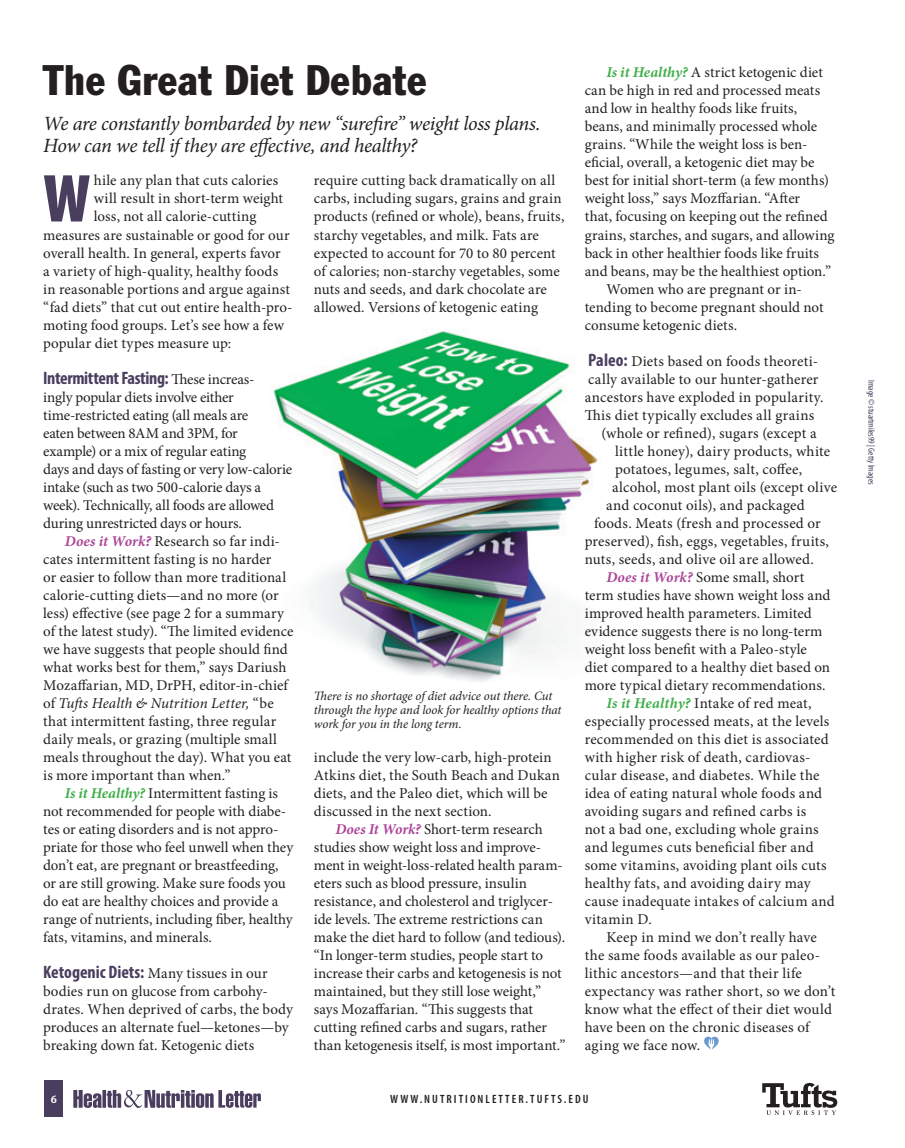
<style>
.page{position:relative;width:905px;height:1148px;background:#fff}
.page>*{position:absolute;margin:0;border:0;box-sizing:border-box;transform-origin:0 0}
.dropcap{font:900 condensed 68.4px "Myriad Pro";color:#4a3e5f}
.Head{font:condensed 42px "Franklin Gothic Std";letter-spacing:.015em;color:#231f20}
.deck{font:italic 20.25px/22.5px "Minion Pro";letter-spacing:-.02em;color:#231f20}
.Subhead{font:700 condensed 18px "Myriad Pro";letter-spacing:-.02em;color:#4a3e5f}
.Body_run-in_black_in{font:15px/18px "Minion Pro";letter-spacing:.005em;color:#231f20}
.Subhead-2{font:15px/18px "Minion Pro";letter-spacing:.005em;color:#231f20}
.dropcap-2{font:15px "Minion Pro";letter-spacing:.005em;color:#231f20}
.Body{font:15px/18px "Minion Pro";letter-spacing:.01em;color:#231f20}
.t1{font:italic 12.75px/14.2px "Minion Pro";letter-spacing:-.01em;color:#231f20}
.t2{font:600 condensed 12px "Myriad Pro";letter-spacing:.17em;color:#231f20}
.t3{font:600 condensed 11.4px "Myriad Pro";color:#fff;scale:1.31 1}
.creditline{font:condensed 9px "Myriad Pro";letter-spacing:-.005em;color:#4a3e5f}
.s1{font-family:"Minion Pro";font-weight:400;font-stretch:normal;font-size:15px;color:#231f20}
.s2{font-weight:700;font-style:italic;color:#ac469a}
.s3{font-style:italic}
.s4{font-weight:700;font-style:italic;color:#40ae49}
.s5{font-family:"Myriad Pro";font-weight:700;font-stretch:condensed;font-size:18px;color:#4a3e5f}
</style>
<div class="page">
<div style="left:44px;top:1080px;width:19px;height:37px;background:#4a3e5f"></div>
<svg style="left:73px;top:1090px;width:188px;height:17px"></svg>
<svg style="left:762px;top:1083px;width:75px;height:32px"></svg>
<img style="left:273px;top:329px;width:325px;height:353px">
<svg style="left:704px;top:1036px;width:14px;height:13px"></svg>
<p class="Head" style="left:43px;top:55px;width:385px">The Great Diet Debate</p>
<p class="deck" style="left:43px;top:112px;width:499px">We are constantly bombarded by new “surefire” weight loss plans.<br>How can we tell if they are effective, and healthy?</p>
<p class="dropcap" style="left:43px;top:155px;width:49px">W</p>
<p class="dropcap-2" style="left:94px;top:171px;width:186px">hile any plan that cuts calories</p>
<p class="Subhead-2" style="left:314px;top:172px;width:252px">require cutting back dramatically on all carbs, including sugars, grains and grain products (refined or whole), beans, fruits, starchy vegetables, and milk. Fats are expected to account for 70 to 80 percent of calories; non-starchy vegetables, some nuts and seeds, and dark chocolate are allowed. Versions of ketogenic eating</p>
<p class="dropcap-2" style="left:94px;top:189px;width:191px">will result in short-term weight</p>
<p class="dropcap-2" style="left:94px;top:207px;width:164px">loss, not all calorie-cutting</p>
<p class="dropcap-2" style="left:43px;top:225px;width:248px">measures are sustainable or good for our</p>
<p class="dropcap-2" style="left:43px;top:243px;width:239px">overall health. In general, experts favor</p>
<p class="dropcap-2" style="left:43px;top:261px;width:236px">a variety of high-quality, healthy foods</p>
<p class="dropcap-2" style="left:43px;top:279px;width:248px">in reasonable portions and argue against</p>
<p class="dropcap-2" style="left:43px;top:297px;width:251px">“fad diets” that cut out entire health-pro-</p>
<p class="dropcap-2" style="left:43px;top:315px;width:242px">moting food groups. Let’s see how a few</p>
<p class="dropcap-2" style="left:43px;top:333px;width:189px">popular diet types measure up:</p>
<p class="Subhead" style="left:43px;top:366px;width:213px">Intermittent Fasting: <span class="s1">These increas-</span></p>
<p class="Subhead-2" style="left:43px;top:388px;width:250px">ingly popular diets involve either time-restricted eating (all meals are<br>eaten between 8AM and 3PM, for example) or a mix of regular eating<br>days and days of fasting or very low-calorie intake (such as two 500-calorie days a week). Technically, all foods are allowed during unrestricted days or hours.</p>
<p class="Body_run-in_black_in" style="left:43px;top:532px;width:252px;text-indent:22px"><span class="s2">Does it Work?</span> Research so far indi&shy;cates intermittent fasting is no harder<br>or easier to follow than more traditional calorie-cutting diets—and no more (or less) effective (see page 2 for a summary of the latest study). “The limited evidence we have suggests that people should find what works best for them,” says Dariush Mozaffarian, MD, DrPH, editor-in-chief of <span class="s3">Tufts Health &amp; Nutrition Letter,</span> “be that intermittent fasting, three regular daily meals, or grazing (multiple small meals throughout the day). What you eat is more important than when.”</p>
<p class="Body_run-in_black_in" style="left:43px;top:784px;width:251px;text-indent:22px"><span class="s4">Is it Healthy?</span> Intermittent fasting is not recommended for people with diabe&shy;tes or eating disorders and is not appro&shy;priate for those who feel unwell when they don’t eat, are pregnant or breastfeeding, or are still growing. Make sure foods you do eat are healthy choices and provide a range of nutrients, including fiber, healthy fats, vitamins, and minerals.</p>
<p class="Subhead-2" style="left:43px;top:964px;width:251px"><span class="s5">Ketogenic Diets:</span> Many tissues in our bodies run on glucose from carbohy&shy;drates. When deprived of carbs, the body produces an alternate fuel—ketones—by breaking down fat. Ketogenic diets</p>
<p class="t1" style="left:314px;top:688px;width:249px">There is no shortage of diet advice out there. Cut through the hype and look for healthy options that work for you in the long term.</p>
<p class="Subhead-2" style="left:314px;top:748px;width:247px">include the very low-carb, high-protein Atkins diet, the South Beach and Dukan diets, and the Paleo diet, which will be discussed in the next section.</p>
<p class="Body_run-in_black_in" style="left:314px;top:820px;width:253px;text-indent:22px"><span class="s2">Does It Work?</span> Short-term research studies show weight loss and improve&shy;ment in weight-loss-related health param&shy;eters such as blood pressure, insulin resistance, and cholesterol and triglycer&shy;ide levels. The extreme restrictions can make the diet hard to follow (and tedious). “In longer-term studies, people start to increase their carbs and ketogenesis is not maintained, but they still lose weight,” says Mozaffarian<span class="s3">.</span> “This suggests that cutting refined carbs and sugars, rather than ketogenesis itself, is most important.”</p>
<p class="Body_run-in_black_in" style="left:584px;top:64px;width:251px;text-indent:22px"><span class="s4">Is it Healthy?</span> A strict ketogenic diet can be high in red and processed meats and low in healthy foods like fruits, beans, and minimally processed whole grains. “While the weight loss is ben&shy;eficial, overall, a ketogenic diet may be best for initial short-term (a few months) weight loss,” says Mozffarian. “After<br>that, focusing on keeping out the refined grains, starches, and sugars, and allowing back in other healthier foods like fruits and beans, may be the healthiest option.”</p>
<p class="Body" style="left:584px;top:280px;width:240px;text-indent:22px">Women who are pregnant or in&shy;tending to become pregnant should not consume ketogenic diets.</p>
<p class="Subhead-2" style="left:588px;top:352px;width:232px"><span class="s5">Paleo:</span> Diets based on foods theoreti-</p>
<p class="Subhead-2" style="left:588px;top:370px;width:232px">cally available to our hunter-gatherer</p>
<p class="Subhead-2" style="left:584px;top:388px;width:240px">ancestors have exploded in popularity.</p>
<p class="Subhead-2" style="left:584px;top:406px;width:231px">This diet typically excludes all grains</p>
<p class="Subhead-2" style="left:601px;top:424px;width:217px">(whole or refined), sugars (except a</p>
<p class="Subhead-2" style="left:615px;top:442px;width:217px">little honey), dairy products, white</p>
<p class="Subhead-2" style="left:615px;top:460px;width:189px">potatoes, legumes, salt, coffee,</p>
<p class="Subhead-2" style="left:612px;top:478px;width:226px">alcohol, most plant oils (except olive</p>
<p class="Subhead-2" style="left:606px;top:496px;width:200px">and coconut oils), and packaged</p>
<p class="Subhead-2" style="left:594px;top:514px;width:228px">foods. Meats (fresh and processed or</p>
<p class="Subhead-2" style="left:584px;top:532px;width:246px">preserved), fish, eggs, vegetables, fruits,</p>
<p class="Subhead-2" style="left:584px;top:550px;width:231px">nuts, seeds, and olive oil are allowed.</p>
<p class="Body_run-in_black_in" style="left:584px;top:568px;width:247px;text-indent:22px"><span class="s2">Does it Work?</span> Some small, short term studies have shown weight loss and improved health parameters. Limited evidence suggests there is no long-term weight loss benefit with a Paleo-style diet compared to a healthy diet based on more typical dietary recommendations.</p>
<p class="Body_run-in_black_in" style="left:584px;top:694px;width:251px;text-indent:22px"><span class="s4">Is it Healthy?</span> Intake of red meat, especially processed meats, at the levels recommended on this diet is associated with higher risk of death, cardiovas&shy;cular disease, and diabetes. While the idea of eating natural whole foods and avoiding sugars and refined carbs is<br>not a bad one, excluding whole grains and legumes cuts beneficial fiber and some vitamins, avoiding plant oils cuts healthy fats, and avoiding dairy may cause inadequate intakes of calcium and vitamin D.</p>
<p class="Body" style="left:584px;top:928px;width:252px;text-indent:22px">Keep in mind we don’t really have the same foods available as our paleo&shy;lithic ancestors—and that their life expectancy was rather short, so we don’t know what the effect of their diet would have been on the chronic diseases of aging we face now.</p>
<p class="t3" style="left:51px;top:1092px;width:6px">6</p>
<p class="t2" style="left:390px;top:1092px;width:200px">WWW.NUTRITIONLETTER.TUFTS.EDU</p>
<p class="creditline" style="left:877px;top:380px;width:106px;rotate:90deg">Image © stuartmiles99 | Getty Images</p>
</div>
